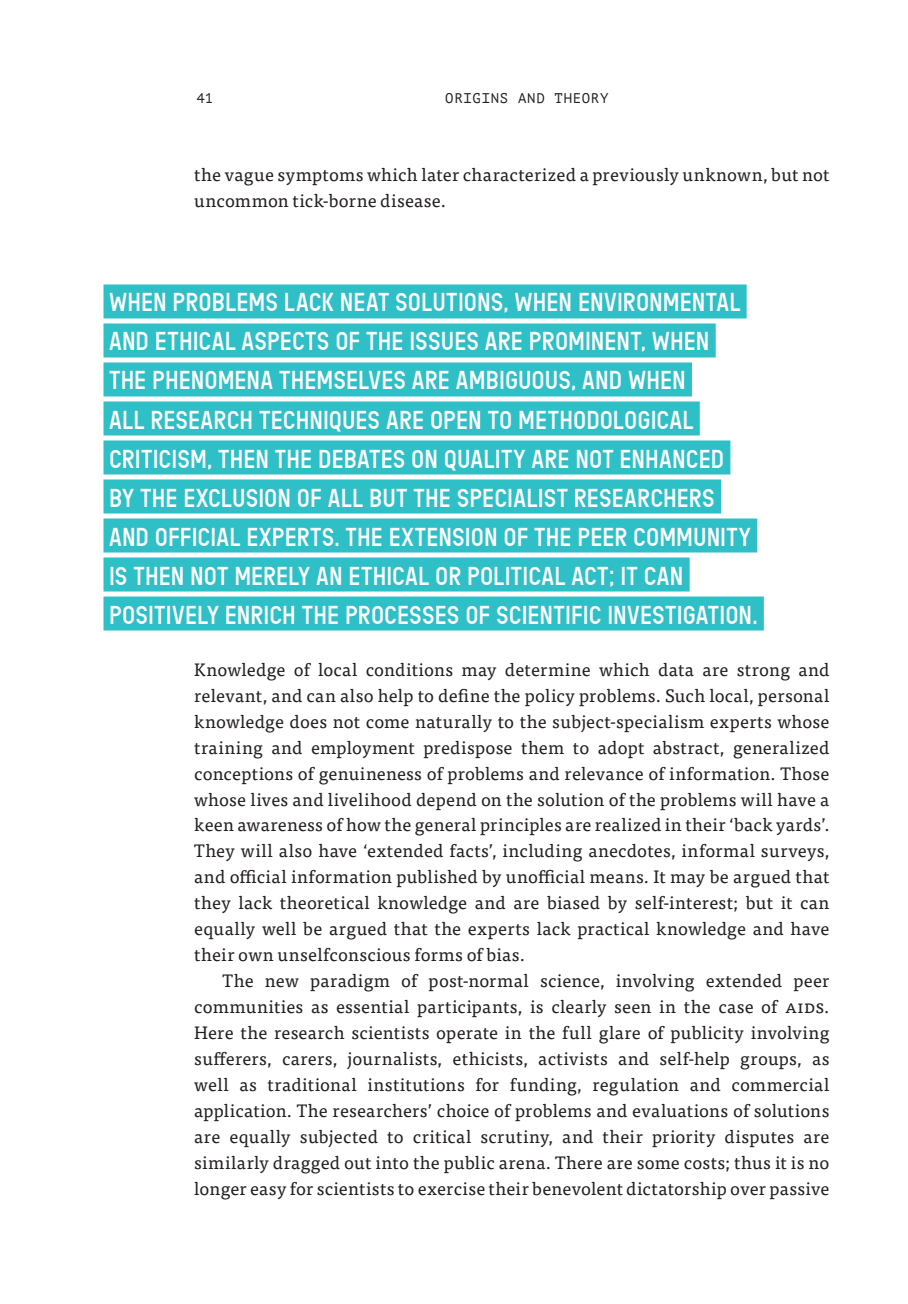
<style>
.page{position:relative;width:908px;height:1304px;background:#fff}
.page>*{position:absolute;margin:0;border:0;box-sizing:border-box;transform-origin:0 0}
.t1{font:26px/39px "Stenciletta Solid";letter-spacing:.025em;color:#fff}
.t2{font:18px/26px "Tisa Pro";letter-spacing:.01em;color:#231f20;text-align:justify}
.t3{font:14px "PT Mono";letter-spacing:.05em;color:#231f20}
</style>
<div class="page">
<div style="left:103px;top:284px;width:643px;height:34px;background:#2fbfc6"></div>
<div style="left:103px;top:323px;width:612px;height:34px;background:#2fbfc6"></div>
<div style="left:103px;top:362px;width:589px;height:34px;background:#2fbfc6"></div>
<div style="left:103px;top:401px;width:596px;height:34px;background:#2fbfc6"></div>
<div style="left:103px;top:440px;width:627px;height:34px;background:#2fbfc6"></div>
<div style="left:103px;top:479px;width:618px;height:34px;background:#2fbfc6"></div>
<div style="left:103px;top:518px;width:654px;height:34px;background:#2fbfc6"></div>
<div style="left:103px;top:557px;width:586px;height:34px;background:#2fbfc6"></div>
<div style="left:103px;top:596px;width:661px;height:34px;background:#2fbfc6"></div>
<p class="t3" style="left:196px;top:91px;width:18px">41</p>
<p class="t3" style="left:445px;top:91px;width:165px">ORIGINS AND THEORY</p>
<p class="t2" style="left:194px;top:161px;width:636px">the vague symptoms which later characterized a previously unknown, but not uncommon tick-borne disease.</p>
<p class="t1" style="left:109px;top:283px;width:649px">WHEN PROBLEMS LACK NEAT SOLUTIONS, WHEN ENVIRONMENTAL AND ETHICAL ASPECTS OF THE ISSUES ARE PROMINENT, WHEN<br>THE PHENOMENA THEMSELVES ARE AMBIGUOUS, AND WHEN<br>ALL RESEARCH TECHNIQUES ARE OPEN TO METHODOLOGICAL CRITICISM, THEN THE DEBATES ON QUALITY ARE NOT ENHANCED<br>BY THE EXCLUSION OF ALL BUT THE SPECIALIST RESEARCHERS AND OFFICIAL EXPERTS. THE EXTENSION OF THE PEER COMMUNITY IS THEN NOT MERELY AN ETHICAL OR POLITICAL ACT; IT CAN POSITIVELY ENRICH THE PROCESSES OF SCIENTIFIC INVESTIGATION.</p>
<p class="t2" style="left:194px;top:655px;width:637px">Knowledge of local conditions may determine which data are strong and relevant, and can also help to define the policy problems. Such local, personal knowledge does not come naturally to the subject-specialism experts whose training and employment predispose them to adopt abstract, generalized conceptions of genuineness of problems and relevance of information. Those whose lives and livelihood depend on the solution of the problems will have a keen awareness of how the general principles are realized in their ‘back yards’.<br>They will also have ‘extended facts’, including anecdotes, informal surveys, and official information published by unofficial means. It may be argued that they lack theoretical knowledge and are biased by self-interest; but it can equally well be argued that the experts lack practical knowledge and have their own unselfconscious forms of bias.</p>
<p class="t2" style="left:194px;top:967px;width:637px;text-indent:28px">The new paradigm of post-normal science, involving extended peer communities as essential participants, is clearly seen in the case of aids.<br>Here the research scientists operate in the full glare of publicity involving sufferers, carers, journalists, ethicists, activists and self-help groups, as well as traditional institutions for funding, regulation and commercial application. The researchers’ choice of problems and evaluations of solutions are equally subjected to critical scrutiny, and their priority disputes are similarly dragged out into the public arena. There are some costs; thus it is no longer easy for scientists to exercise their benevolent dictatorship over passive</p>
</div>
